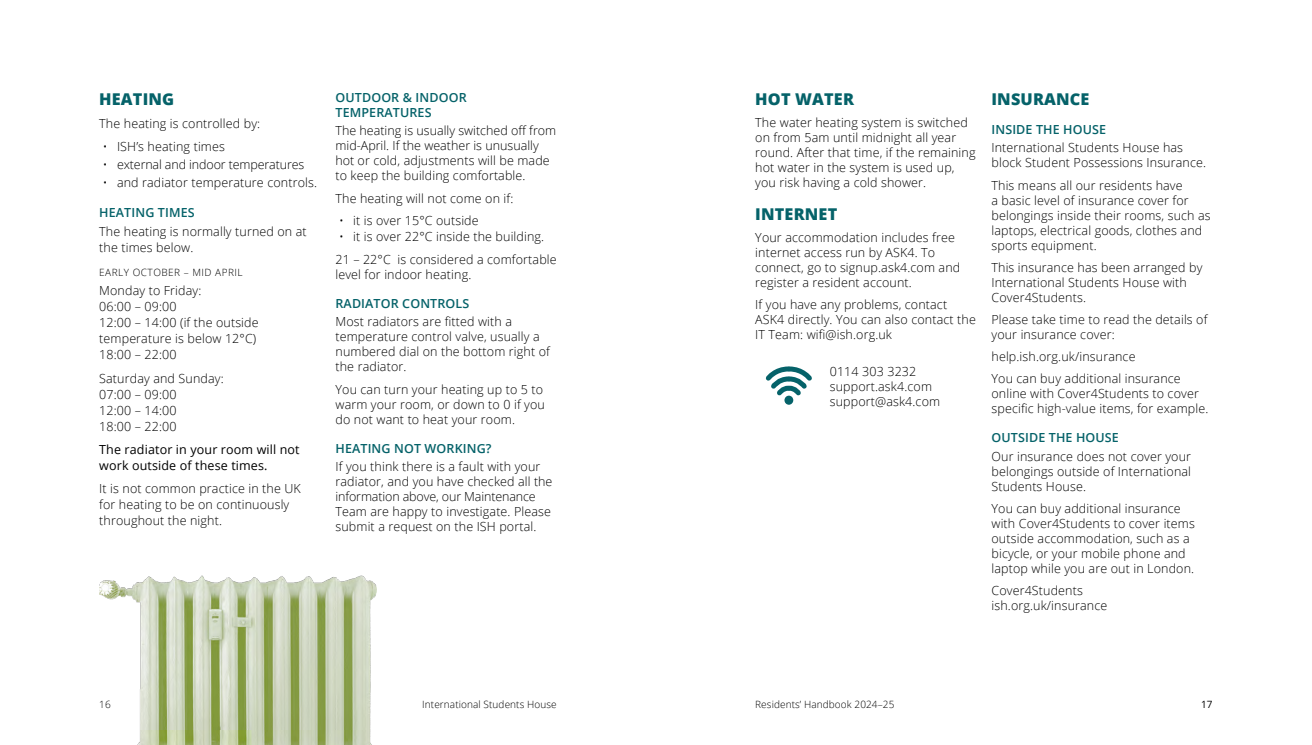
<style>
.page{position:relative;width:1312px;height:745px;background:#fff}
.page>*{position:absolute;margin:0;border:0;box-sizing:border-box;transform-origin:0 0}
.t1{font:800 16.25px "Open Sans";letter-spacing:.01em;color:#056269}
.t2{font:300 12.5px/15px "Open Sans";letter-spacing:.01em;color:#000}
.t3{font:600 12.5px/15px "Open Sans";letter-spacing:.01em;color:#056269}
.t4{font:12.5px/16px "Open Sans";letter-spacing:.01em;color:#000}
.t5{font:300 12.5px "Open Sans";letter-spacing:-.01em;color:#000}
.t6{font:300 10px "Open Sans";letter-spacing:.01em;color:#000}
.t7{font:300 10px "Open Sans";letter-spacing:.05em;color:#000}
.t8{font:10px "Open Sans";color:#000}
</style>
<div class="page">
<svg style="left:765px;top:366px;width:47px;height:30px"></svg>
<div style="left:784px;top:395px;width:9px;height:9px;background:#056269;border-radius:50%"></div>
<img style="left:99px;top:575px;width:277px;height:169px">
<h1 class="t1" style="left:99px;top:86px;width:76px">HEATING</h1>
<p class="t2" style="left:99px;top:115px;width:162px">The heating is controlled by:</p>
<p class="t2" style="left:103px;top:138px;width:124px">• ISH’s heating times</p>
<p class="t5" style="left:103px;top:155px;width:203px">• external and indoor temperatures</p>
<p class="t2" style="left:103px;top:174px;width:216px">• and radiator temperature controls.</p>
<p class="t3" style="left:99px;top:204px;width:97px">HEATING TIMES</p>
<p class="t2" style="left:99px;top:223px;width:209px;line-height:16px">The heating is normally turned on at the times below.</p>
<p class="t7" style="left:99px;top:265px;width:145px">EARLY OCTOBER – MID APRIL</p>
<p class="t2" style="left:99px;top:282px;width:161px;line-height:16px">Monday to Friday:<br>06:00 – 09:00<br>12:00 – 14:00 (if the outside temperature is below 12°C)<br>18:00 – 22:00</p>
<p class="t2" style="left:99px;top:369px;width:126px;line-height:16px">Saturday and Sunday:<br>07:00 – 09:00<br>12:00 – 14:00<br>18:00 – 22:00</p>
<p class="t4" style="left:99px;top:440px;width:202px">The radiator in your room will not work outside of these times.</p>
<p class="t2" style="left:99px;top:480px;width:203px;line-height:16px">It is not common practice in the UK for heating to be on continuously throughout the night.</p>
<p class="t3" style="left:335px;top:89px;width:133px">OUTDOOR &amp; INDOOR<br>TEMPERATURES</p>
<p class="t2" style="left:335px;top:123px;width:222px">The heating is usually switched off from mid-April. If the weather is unusually hot or cold, adjustments will be made to keep the building comfortable.</p>
<p class="t2" style="left:335px;top:190px;width:179px">The heating will not come on if:</p>
<p class="t2" style="left:339px;top:212px;width:141px">• it is over 15°C outside</p>
<p class="t2" style="left:335px;top:225px;width:223px;line-height:22.1px">• it is over 22°C inside the building.<br>21 – 22°C is considered a comfortable</p>
<p class="t2" style="left:335px;top:266px;width:137px">level for indoor heating.</p>
<p class="t3" style="left:335px;top:295px;width:135px">RADIATOR CONTROLS</p>
<p class="t2" style="left:335px;top:314px;width:216px">Most radiators are fitted with a temperature control valve, usually a numbered dial on the bottom right of the radiator.</p>
<p class="t2" style="left:335px;top:381px;width:211px">You can turn your heating up to 5 to warm your room, or down to 0 if you do not want to heat your room.</p>
<p class="t3" style="left:335px;top:440px;width:157px">HEATING NOT WORKING?</p>
<p class="t2" style="left:335px;top:458px;width:218px">If you think there is a fault with your radiator, and you have checked all the information above, our Maintenance Team are happy to investigate. Please submit a request on the ISH portal.</p>
<h1 class="t1" style="left:755px;top:86px;width:100px">HOT WATER</h1>
<p class="t2" style="left:755px;top:114px;width:222px">The water heating system is switched on from 5am until midnight all year round. After that time, if the remaining hot water in the system is used up, you risk having a cold shower.</p>
<h1 class="t1" style="left:755px;top:201px;width:83px">INTERNET</h1>
<p class="t2" style="left:755px;top:229px;width:206px">Your accommodation includes free internet access run by ASK4. To connect, go to signup.ask4.com and register a resident account.</p>
<p class="t2" style="left:755px;top:296px;width:222px">If you have any problems, contact<br>ASK4 directly. You can also contact the<br>IT Team: wifi@ish.org.uk</p>
<p class="t2" style="left:829px;top:363px;width:112px">0114 303 3232 support.ask4.com support@ask4.com</p>
<h1 class="t1" style="left:991px;top:86px;width:100px">INSURANCE</h1>
<p class="t3" style="left:991px;top:121px;width:116px">INSIDE THE HOUSE</p>
<p class="t2" style="left:991px;top:140px;width:216px">International Students House has block Student Possessions Insurance.</p>
<p class="t2" style="left:991px;top:177px;width:221px">This means all our residents have<br>a basic level of insurance cover for belongings inside their rooms, such as laptops, electrical goods, clothes and sports equipment.</p>
<p class="t2" style="left:991px;top:259px;width:212px">This insurance has been arranged by<br>International Students House with<br>Cover4Students.</p>
<p class="t2" style="left:991px;top:311px;width:217px">Please take time to read the details of your insurance cover:</p>
<p class="t2" style="left:991px;top:345px;width:191px;line-height:22.1px">help.ish.org.uk/insurance<br>You can buy additional insurance</p>
<p class="t2" style="left:991px;top:385px;width:218px">online with Cover4Students to cover specific high-value items, for example.</p>
<p class="t3" style="left:991px;top:430px;width:129px">OUTSIDE THE HOUSE</p>
<p class="t2" style="left:991px;top:448px;width:201px;text-align:justify">Our insurance does not cover your belongings outside of International Students House.</p>
<p class="t2" style="left:991px;top:500px;width:205px">You can buy additional insurance with Cover4Students to cover items outside accommodation, such as a bicycle, or your mobile phone and laptop while you are out in London.</p>
<p class="t2" style="left:991px;top:582px;width:117px">Cover4Students ish.org.uk/insurance</p>
<p class="t6" style="left:99px;top:697px;width:13px">16</p>
<p class="t6" style="left:422px;top:697px;width:136px">International Students House</p>
<p class="t6" style="left:755px;top:697px;width:141px">Residents’ Handbook 2024–25</p>
<p class="t8" style="left:1200px;top:697px;width:13px">17</p>
</div>
